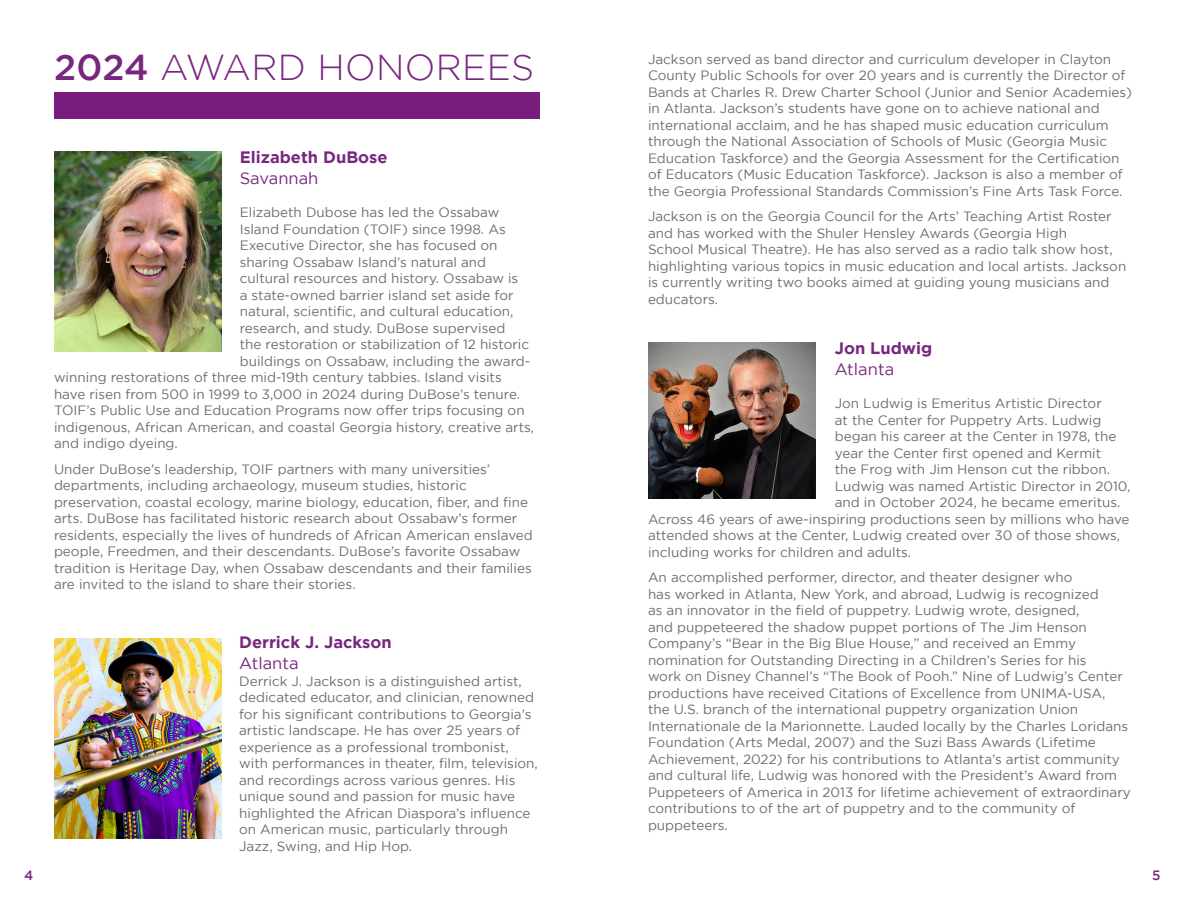
<style>
.page{position:relative;width:1188px;height:918px;background:#fff}
.page>*{position:absolute;margin:0;border:0;box-sizing:border-box;transform-origin:0 0}
.t1{font:300 36px "Gotham";letter-spacing:.01em;color:#77287e}
.t2{font:700 16.5px/21px "Gotham";color:#77287e}
.t3{font:16.5px "Gotham";color:#77287e}
.t4{font:13.5px/16.5px "Gotham";color:#6c6d70}
.t5{font:500 13.5px "Gotham";color:#77287e}
.s1{font-weight:500}
.s2{font-weight:400}
</style>
<div class="page">
<div style="left:54px;top:92px;width:486px;height:27px;background:#781d7e"></div>
<img style="left:54px;top:152px;width:167px;height:199px">
<img style="left:54px;top:639px;width:167px;height:199px">
<img style="left:648px;top:343px;width:167px;height:155px">
<p class="t1" style="left:54px;top:48px;width:482px"><span class="s1">2024</span> AWARD HONOREES</p>
<p class="t4" style="left:648px;top:51px;width:485px">Jackson served as band director and curriculum developer in Clayton County Public Schools for over 20 years and is currently the Director of Bands at Charles R. Drew Charter School (Junior and Senior Academies) in Atlanta. Jackson’s students have gone on to achieve national and international acclaim, and he has shaped music education curriculum through the National Association of Schools of Music (Georgia Music Education Taskforce) and the Georgia Assessment for the Certification of Educators (Music Education Taskforce). Jackson is also a member of the Georgia Professional Standards Commission’s Fine Arts Task Force.</p>
<p class="t4" style="left:648px;top:208px;width:480px">Jackson is on the Georgia Council for the Arts’ Teaching Artist Roster and has worked with the Shuler Hensley Awards (Georgia High<br>School Musical Theatre). He has also served as a radio talk show host, highlighting various topics in music education and local artists. Jackson is currently writing two books aimed at guiding young musicians and educators.</p>
<p class="t2" style="left:240px;top:146px;width:149px">Elizabeth DuBose<br><span class="s2">Savannah</span></p>
<p class="t4" style="left:240px;top:204px;width:261px">Elizabeth Dubose has led the Ossabaw</p>
<p class="t4" style="left:240px;top:220px;width:267px">Island Foundation (TOIF) since 1998. As</p>
<p class="t4" style="left:240px;top:237px;width:259px">Executive Director, she has focused on</p>
<p class="t4" style="left:240px;top:253px;width:248px">sharing Ossabaw Island’s natural and</p>
<p class="t4" style="left:240px;top:270px;width:280px">cultural resources and history. Ossabaw is</p>
<p class="t4" style="left:240px;top:286px;width:275px">a state-owned barrier island set aside for</p>
<p class="t4" style="left:240px;top:303px;width:275px">natural, scientific, and cultural education,</p>
<p class="t4" style="left:240px;top:319px;width:267px">research, and study. DuBose supervised</p>
<p class="t4" style="left:240px;top:336px;width:291px">the restoration or stabilization of 12 historic</p>
<p class="t4" style="left:240px;top:352px;width:292px">buildings on Ossabaw, including the award-</p>
<p class="t4" style="left:54px;top:369px;width:449px">winning restorations of three mid-19th century tabbies. Island visits</p>
<p class="t4" style="left:54px;top:385px;width:468px">have risen from 500 in 1999 to 3,000 in 2024 during DuBose’s tenure.</p>
<p class="t4" style="left:54px;top:402px;width:472px">TOIF’s Public Use and Education Programs now offer trips focusing on</p>
<p class="t4" style="left:54px;top:418px;width:482px">indigenous, African American, and coastal Georgia history, creative arts,</p>
<p class="t4" style="left:54px;top:435px;width:125px">and indigo dyeing.</p>
<p class="t4" style="left:54px;top:460px;width:480px">Under DuBose’s leadership, TOIF partners with many universities’ departments, including archaeology, museum studies, historic preservation, coastal ecology, marine biology, education, fiber, and fine arts. DuBose has facilitated historic research about Ossabaw’s former residents, especially the lives of hundreds of African American enslaved people, Freedmen, and their descendants. DuBose’s favorite Ossabaw tradition is Heritage Day, when Ossabaw descendants and their families are invited to the island to share their stories.</p>
<p class="t2" style="left:835px;top:338px;width:99px">Jon Ludwig</p>
<p class="t3" style="left:835px;top:360px;width:61px">Atlanta</p>
<p class="t4" style="left:835px;top:395px;width:269px">Jon Ludwig is Emeritus Artistic Director</p>
<p class="t4" style="left:835px;top:412px;width:268px">at the Center for Puppetry Arts. Ludwig</p>
<p class="t4" style="left:835px;top:428px;width:283px">began his career at the Center in 1978, the</p>
<p class="t4" style="left:835px;top:445px;width:268px">year the Center first opened and Kermit</p>
<p class="t4" style="left:835px;top:461px;width:277px">the Frog with Jim Henson cut the ribbon.</p>
<p class="t4" style="left:835px;top:478px;width:297px">Ludwig was named Artistic Director in 2010,</p>
<p class="t4" style="left:835px;top:494px;width:287px">and in October 2024, he became emeritus.</p>
<p class="t4" style="left:648px;top:511px;width:483px">Across 46 years of awe-inspiring productions seen by millions who have</p>
<p class="t4" style="left:648px;top:527px;width:474px">attended shows at the Center, Ludwig created over 30 of those shows,</p>
<p class="t4" style="left:648px;top:544px;width:265px">including works for children and adults.</p>
<p class="t4" style="left:648px;top:569px;width:484px">An accomplished performer, director, and theater designer who<br>has worked in Atlanta, New York, and abroad, Ludwig is recognized<br>as an innovator in the field of puppetry. Ludwig wrote, designed,<br>and puppeteered the shadow puppet portions of The Jim Henson Company’s “Bear in the Big Blue House,” and received an Emmy nomination for Outstanding Directing in a Children’s Series for his<br>work on Disney Channel’s “The Book of Pooh.” Nine of Ludwig’s Center productions have received Citations of Excellence from UNIMA-USA,<br>the U.S. branch of the international puppetry organization Union Internationale de la Marionnette. Lauded locally by the Charles Loridans Foundation (Arts Medal, 2007) and the Suzi Bass Awards (Lifetime Achievement, 2022) for his contributions to Atlanta’s artist community and cultural life, Ludwig was honored with the President’s Award from Puppeteers of America in 2013 for lifetime achievement of extraordinary contributions to of the art of puppetry and to the community of puppeteers.</p>
<p class="t2" style="left:239px;top:631px;width:154px">Derrick J. Jackson</p>
<p class="t3" style="left:239px;top:654px;width:61px">Atlanta</p>
<p class="t4" style="left:239px;top:672px;width:300px">Derrick J. Jackson is a distinguished artist, dedicated educator, and clinician, renowned for his significant contributions to Georgia’s artistic landscape. He has over 25 years of experience as a professional trombonist, with performances in theater, film, television, and recordings across various genres. His unique sound and passion for music have highlighted the African Diaspora’s influence on American music, particularly through Jazz, Swing, and Hip Hop.</p>
<p class="t5" style="left:24px;top:868px;width:11px">4</p>
<p class="t5" style="left:1152px;top:868px;width:10px">5</p>
</div>
